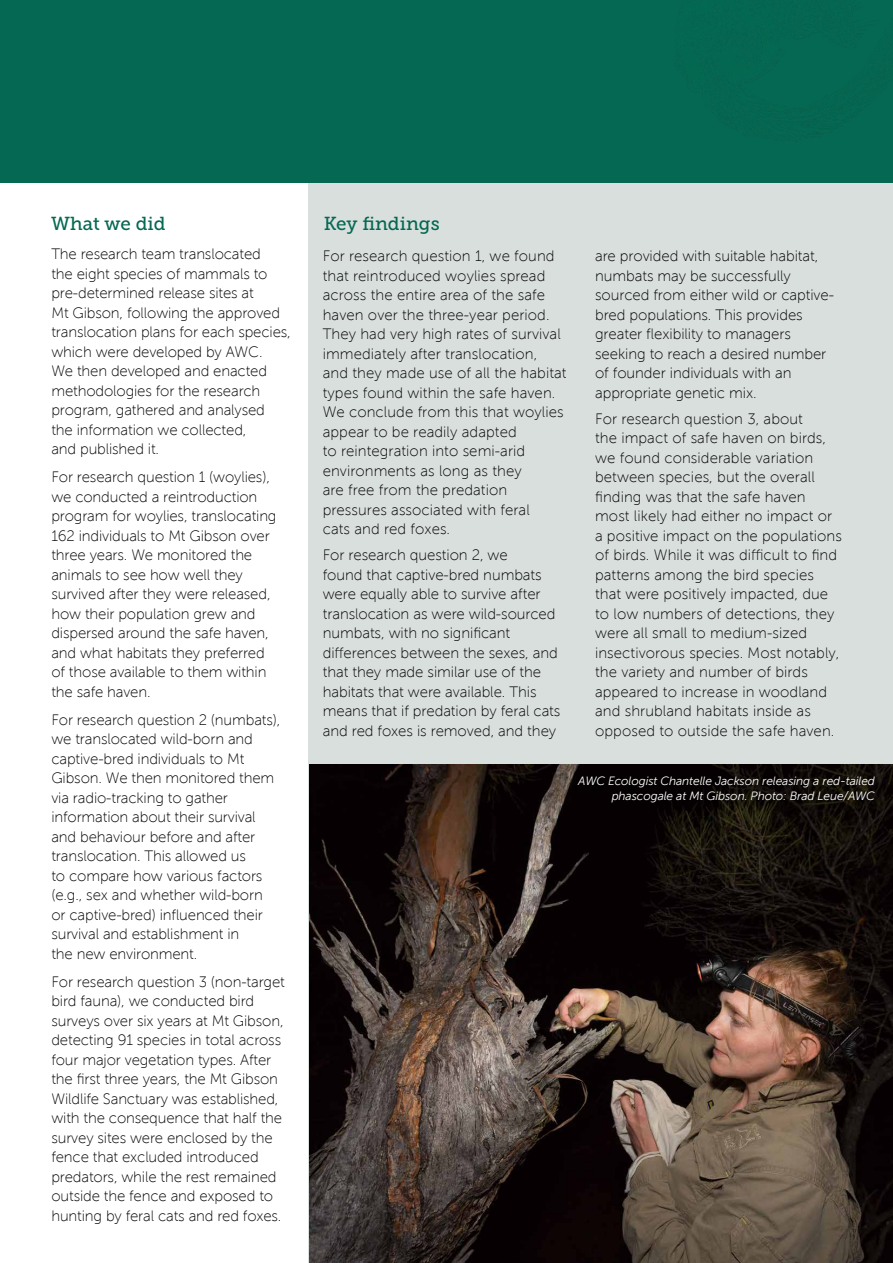
<style>
.page{position:relative;width:893px;height:1263px;background:#fff}
.page>*{position:absolute;margin:0;border:0;box-sizing:border-box;transform-origin:0 0}
.t1{font:18.75px "Museo Slab 500";color:#046852}
.t2{font:15px/19.5px "Museo Sans 100";letter-spacing:-.01em;color:#000}
.t3{font:italic 12px/15px "Museo Sans 300";letter-spacing:-.01em;color:#fff;text-align:right}
</style>
<div class="page">
<div style="left:309px;top:183px;width:584px;height:1080px;background:#d9dfdc"></div>
<div style="left:0;top:0;width:893px;height:183px;background:#046852"></div>
<img style="left:310px;top:765px;width:583px;height:498px">
<div style="left:574px;top:773px;width:312px;height:41px;background:#000;opacity:.75"></div>
<p class="t1" style="left:51px;top:213px;width:116px">What we did</p>
<p class="t1" style="left:324px;top:213px;width:118px">Key findings</p>
<p class="t2" style="left:323px;top:247px;width:245px">For research question 1, we found that reintroduced woylies spread across the entire area of the safe haven over the three-year period.<br>They had very high rates of survival immediately after translocation,<br>and they made use of all the habitat types found within the safe haven.<br>We conclude from this that woylies appear to be readily adapted<br>to reintegration into semi-arid environments as long as they<br>are free from the predation pressures associated with feral<br>cats and red foxes.</p>
<p class="t2" style="left:323px;top:545px;width:239px">For research question 2, we<br>found that captive-bred numbats were equally able to survive after translocation as were wild-sourced numbats, with no significant differences between the sexes, and that they made similar use of the habitats that were available. This means that if predation by feral cats and red foxes is removed, and they</p>
<p class="t2" style="left:51px;top:245px;width:241px">The research team translocated<br>the eight species of mammals to pre-determined release sites at<br>Mt Gibson, following the approved translocation plans for each species, which were developed by AWC.<br>We then developed and enacted methodologies for the research program, gathered and analysed<br>the information we collected,<br>and published it.</p>
<p class="t2" style="left:51px;top:468px;width:227px">For research question 1 (woylies), we conducted a reintroduction program for woylies, translocating<br>162 individuals to Mt Gibson over three years. We monitored the animals to see how well they survived after they were released, how their population grew and dispersed around the safe haven, and what habitats they preferred of those available to them within the safe haven.</p>
<p class="t2" style="left:51px;top:710px;width:230px">For research question 2 (numbats), we translocated wild-born and captive-bred individuals to Mt<br>Gibson. We then monitored them via radio-tracking to gather information about their survival and behaviour before and after translocation. This allowed us<br>to compare how various factors (e.g., sex and whether wild-born or captive-bred) influenced their survival and establishment in<br>the new environment.</p>
<p class="t2" style="left:51px;top:972px;width:235px">For research question 3 (non-target bird fauna), we conducted bird surveys over six years at Mt Gibson, detecting 91 species in total across four major vegetation types. After the first three years, the Mt Gibson Wildlife Sanctuary was established, with the consequence that half the survey sites were enclosed by the fence that excluded introduced predators, while the rest remained outside the fence and exposed to hunting by feral cats and red foxes.</p>
<p class="t2" style="left:595px;top:247px;width:241px">are provided with suitable habitat, numbats may be successfully sourced from either wild or captive&shy;bred populations. This provides greater flexibility to managers seeking to reach a desired number of founder individuals with an appropriate genetic mix.</p>
<p class="t2" style="left:595px;top:409px;width:248px">For research question 3, about<br>the impact of safe haven on birds, we found considerable variation between species, but the overall finding was that the safe haven most likely had either no impact or a positive impact on the populations of birds. While it was difficult to find patterns among the bird species that were positively impacted, due to low numbers of detections, they were all small to medium-sized insectivorous species. Most notably, the variety and number of birds appeared to increase in woodland and shrubland habitats inside as opposed to outside the safe haven.</p>
<p class="t3" style="left:578px;top:774px;width:298px">AWC Ecologist Chantelle Jackson releasing a red-tailed phascogale at Mt Gibson. Photo: Brad Leue/AWC</p>
</div>
